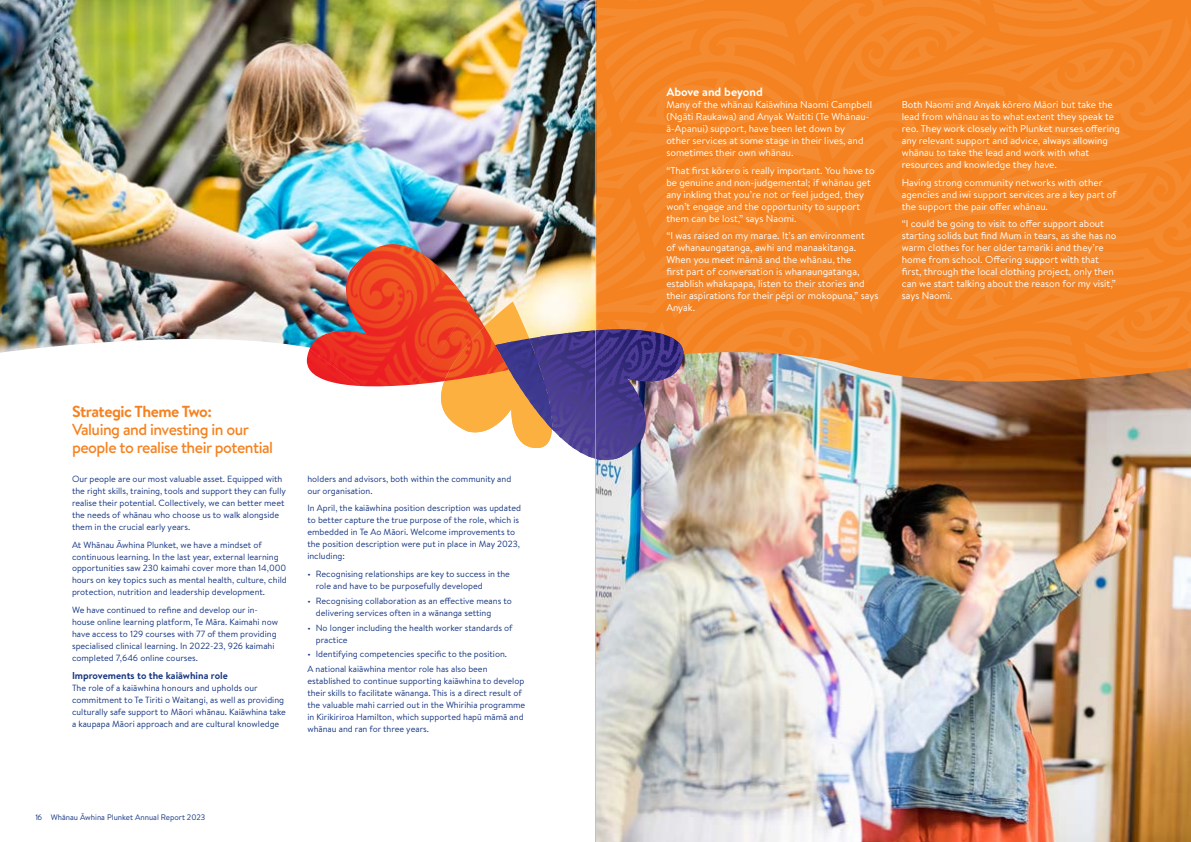
<style>
.page{position:relative;width:1191px;height:842px;background:#fff}
.page>*{position:absolute;margin:0;border:0;box-sizing:border-box;transform-origin:0 0}
.t1{font:500 16px/18px "Brandon Text";letter-spacing:-.03em;color:#f58220}
.t2{font:700 16px "Brandon Text";letter-spacing:-.03em;color:#f58220}
.t3{font:700 12px "Brandon Text";color:#fff}
.t4{font:10px/12px "Brandon Text";color:#fff}
.t5{font:700 10px "Brandon Text";color:#163683}
.t6{font:9px/12px "Brandon Text";color:#163683}
.t7{font:8px "Brandon Text";color:#163683}
</style>
<div class="page">
<img style="left:0;top:0;width:388px;height:370px">
<img style="left:346px;top:244px;width:42px;height:90px">
<img style="left:307px;top:349px;width:53px;height:37px">
<img style="left:388px;top:0;width:803px;height:842px">
<img style="left:495px;top:345px;width:14px;height:25px">
<hr style="left:595px;top:0;width:1px;height:842px;background:#d1d3d4">
<h1 class="t2" style="left:72px;top:400px;width:141px">Strategic Theme Two:</h1>
<h1 class="t1" style="left:72px;top:420px;width:203px">Valuing and investing in our people to realise their potential</h1>
<p class="t6" style="left:72px;top:472px;width:215px">Our people are our most valuable asset. Equipped with the right skills, training, tools and support they can fully realise their potential. Collectively, we can better meet the needs of whānau who choose us to walk alongside them in the crucial early years.</p>
<p class="t6" style="left:72px;top:538px;width:216px">At Whānau Āwhina Plunket, we have a mindset of continuous learning. In the last year, external learning opportunities saw 230 kaimahi cover more than 14,000 hours on key topics such as mental health, culture, child protection, nutrition and leadership development.</p>
<p class="t6" style="left:72px;top:604px;width:207px">We have continued to refine and develop our in&shy;house online learning platform, Te Māra. Kaimahi now have access to 129 courses with 77 of them providing specialised clinical learning. In 2022-23, 926 kaimahi completed 7,646 online courses.</p>
<p class="t5" style="left:72px;top:668px;width:157px">Improvements to the kaiāwhina role</p>
<p class="t6" style="left:72px;top:681px;width:215px">The role of a kaiāwhina honours and upholds our commitment to Te Tiriti o Waitangi, as well as providing culturally safe support to Māori whānau. Kaiāwhina take a kaupapa Māori approach and are cultural knowledge</p>
<p class="t6" style="left:307px;top:472px;width:205px">holders and advisors, both within the community and our organisation.</p>
<p class="t6" style="left:307px;top:502px;width:215px">In April, the kaiāwhina position description was updated to better capture the true purpose of the role, which is embedded in Te Ao Māori. Welcome improvements to the position description were put in place in May 2023, including:</p>
<p class="t6" style="left:316px;top:567px;width:196px;text-indent:-9px">• Recognising relationships are key to success in the role and have to be purposefully developed</p>
<p class="t6" style="left:316px;top:594px;width:197px;text-indent:-9px">• Recognising collaboration as an effective means to delivering services often in a wānanga setting</p>
<p class="t6" style="left:316px;top:621px;width:198px;text-indent:-9px">• No longer including the health worker standards of practice</p>
<p class="t6" style="left:307px;top:647px;width:201px;line-height:14.8px">• Identifying competencies specific to the position.<br>A national kaiāwhina mentor role has also been</p>
<p class="t6" style="left:307px;top:675px;width:219px">established to continue supporting kaiāwhina to develop their skills to facilitate wānanga. This is a direct result of the valuable mahi carried out in the Whirihia programme in Kirikiriroa Hamilton, which supported hapū māmā and whānau and ran for three years.</p>
<p class="t7" style="left:35px;top:812px;width:171px">16 Whānau Āwhina Plunket Annual Report 2023</p>
<h2 class="t3" style="left:666px;top:84px;width:98px">Above and beyond</h2>
<p class="t4" style="left:666px;top:98px;width:207px">Many of the whānau Kaiāwhina Naomi Campbell (Ngāti Raukawa) and Anyak Waititi (Te Whānau&shy;ā-Apanui) support, have been let down by<br>other services at some stage in their lives, and sometimes their own whānau.</p>
<p class="t4" style="left:666px;top:164px;width:210px">“That first kōrero is really important. You have to be genuine and non-judgemental; if whānau get any inkling that you’re not or feel judged, they won’t engage and the opportunity to support them can be lost,” says Naomi.</p>
<p class="t4" style="left:666px;top:230px;width:213px">“I was raised on my marae. It’s an environment<br>of whanaungatanga, awhi and manaakitanga.<br>When you meet māmā and the whānau, the<br>first part of conversation is whanaungatanga, establish whakapapa, listen to their stories and their aspirations for their pēpi or mokopuna,” says Anyak.</p>
<p class="t4" style="left:901px;top:98px;width:220px">Both Naomi and Anyak kōrero Māori but take the lead from whānau as to what extent they speak te reo. They work closely with Plunket nurses offering any relevant support and advice, always allowing whānau to take the lead and work with what resources and knowledge they have.</p>
<p class="t4" style="left:901px;top:176px;width:216px">Having strong community networks with other agencies and iwi support services are a key part of the support the pair offer whānau.</p>
<p class="t4" style="left:901px;top:218px;width:216px">“I could be going to visit to offer support about starting solids but find Mum in tears, as she has no warm clothes for her older tamariki and they’re home from school. Offering support with that first, through the local clothing project, only then can we start talking about the reason for my visit,” says Naomi.</p>
</div>
